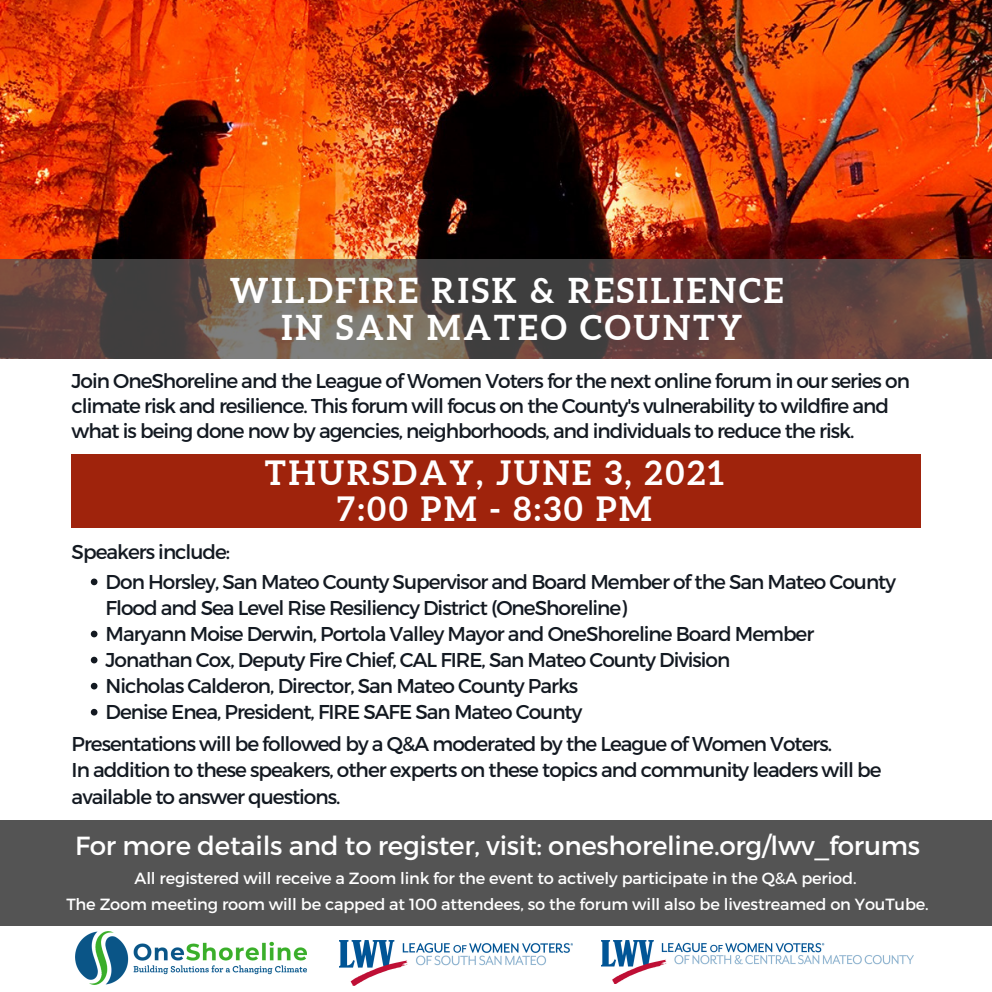
<style>
.page{position:relative;width:992px;height:992px;background:#fff}
.page>*{position:absolute;margin:0;border:0;box-sizing:border-box;transform-origin:0 0}
.t1{font:700 34.25px "Aleo";letter-spacing:.08em;color:#fff}
.t2{font:700 33.5px "Aleo";letter-spacing:.08em;color:#fff}
.t3{font:26.25px "Montserrat";letter-spacing:-.01em;color:#fff}
.t4{font:20px/25px "Montserrat";letter-spacing:-.05em;color:#131921}
.t5{font:16.25px "Montserrat";letter-spacing:-.01em;color:#fff}
</style>
<div class="page">
<img style="left:75px;top:932px;width:231px;height:52px">
<img style="left:339px;top:940px;width:233px;height:46px">
<img style="left:601px;top:940px;width:312px;height:44px">
<div style="left:0;top:820px;width:992px;height:105px;background:#545454"></div>
<img style="left:0;top:0;width:992px;height:260px">
<svg style="left:0;top:260px;width:992px;height:99px;background:#5f4c46"></svg>
<div style="left:72px;top:454px;width:849px;height:74px;background:#9f230c"></div>
<svg style="left:91px;top:578px;width:6px;height:7px"></svg>
<svg style="left:91px;top:631px;width:6px;height:6px"></svg>
<svg style="left:91px;top:657px;width:6px;height:6px"></svg>
<svg style="left:91px;top:683px;width:6px;height:6px"></svg>
<svg style="left:91px;top:709px;width:6px;height:6px"></svg>
<p class="t1" style="left:230px;top:270px;width:555px">WILDFIRE RISK &amp; RESILIENCE</p>
<p class="t1" style="left:281px;top:308px;width:462px">IN SAN MATEO COUNTY</p>
<p class="t4" style="left:72px;top:367px;width:840px">Join OneShoreline and the League of Women Voters for the next online forum in our series on climate risk and resilience. This forum will focus on the County's vulnerability to wildfire and what is being done now by agencies, neighborhoods, and individuals to reduce the risk.</p>
<p class="t2" style="left:265px;top:454px;width:461px">THURSDAY, JUNE 3, 2021</p>
<p class="t2" style="left:337px;top:489px;width:316px">7:00 PM - 8:30 PM</p>
<p class="t4" style="left:72px;top:539px;width:160px">Speakers include:</p>
<p class="t4" style="left:106px;top:594px;width:523px">Flood and Sea Level Rise Resiliency District (OneShoreline)</p>
<p class="t4" style="left:106px;top:568px;width:792px">Don Horsley, San Mateo County Supervisor and Board Member of the San Mateo County</p>
<p class="t4" style="left:106px;top:620px;width:710px">Maryann Moise Derwin, Portola Valley Mayor and OneShoreline Board Member</p>
<p class="t4" style="left:106px;top:646px;width:626px">Jonathan Cox, Deputy Fire Chief, CAL FIRE, San Mateo County Division</p>
<p class="t4" style="left:106px;top:672px;width:474px">Nicholas Calderon, Director, San Mateo County Parks</p>
<p class="t4" style="left:106px;top:698px;width:478px">Denise Enea, President, FIRE SAFE San Mateo County</p>
<p class="t4" style="left:72px;top:731px;width:762px">Presentations will be followed by a Q&amp;A moderated by the League of Women Voters.</p>
<p class="t4" style="left:72px;top:756px;width:811px;line-height:26px">In addition to these speakers, other experts on these topics and community leaders will be available to answer questions.</p>
<p class="t3" style="left:75px;top:828px;width:847px">For more details and to register, visit: oneshoreline.org/lwv_forums</p>
<p class="t5" style="left:135px;top:868px;width:723px">All registered will receive a Zoom link for the event to actively participate in the Q&amp;A period.</p>
<p class="t5" style="left:66px;top:894px;width:864px">The Zoom meeting room will be capped at 100 attendees, so the forum will also be livestreamed on YouTube.</p>
</div>
